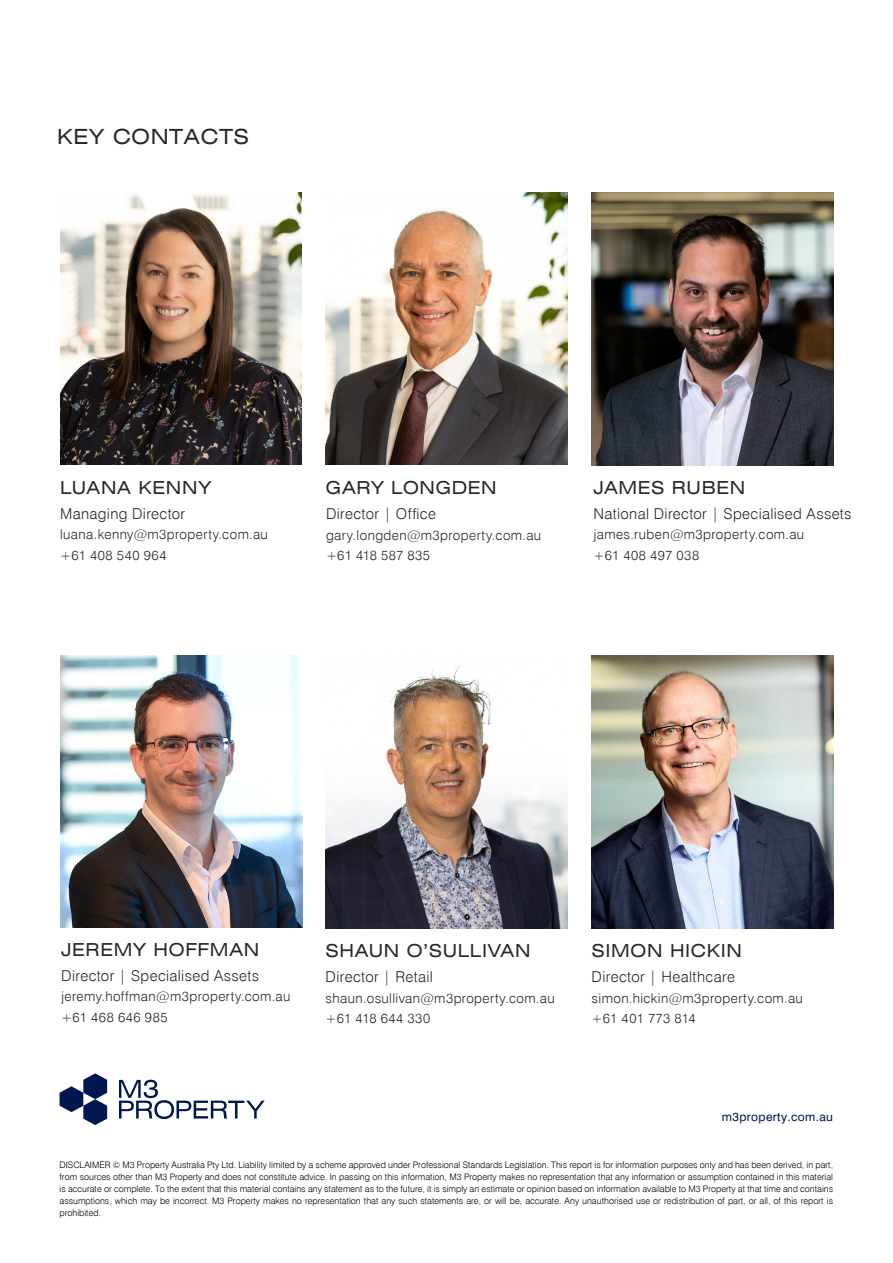
<style>
.page{position:relative;width:893px;height:1263px;background:#fff}
.page>*{position:absolute;margin:0;border:0;box-sizing:border-box;transform-origin:0 0}
.t1{font:expanded 21px "Swiss 721 BT";letter-spacing:.04em;color:#292829}
.t2{font:expanded 18px "Swiss 721 BT";letter-spacing:.035em;color:#292829}
.t3{font:300 15px "Swiss 721 BT";letter-spacing:.025em;color:#292829}
.t4{font:300 13.5px/20.4px "Swiss 721 BT";letter-spacing:.03em;color:#292829}
.t5{font:12px "Swiss 721 BT";letter-spacing:.03em;color:#00164e}
.t6{font:300 9px/12px "Swiss 721 BT";color:#000;text-align:justify}
</style>
<div class="page">
<svg style="left:60px;top:1073px;width:47px;height:52px"></svg>
<svg style="left:119px;top:1080px;width:146px;height:39px"></svg>
<img style="left:60px;top:192px;width:242px;height:272px">
<img style="left:326px;top:192px;width:242px;height:272px">
<img style="left:60px;top:655px;width:243px;height:272px">
<img style="left:591px;top:655px;width:243px;height:273px">
<img style="left:592px;top:192px;width:242px;height:273px">
<img style="left:326px;top:667px;width:241px;height:261px">
<h1 class="t1" style="left:57px;top:123px;width:194px">KEY CONTACTS</h1>
<h2 class="t2" style="left:60px;top:477px;width:153px">LUANA KENNY</h2>
<h3 class="t3" style="left:60px;top:504px;width:127px">Managing Director</h3>
<h3 class="t4" style="left:60px;top:524px;width:209px">luana.kenny@m3property.com.au +61 408 540 964</h3>
<h2 class="t2" style="left:326px;top:477px;width:172px">GARY LONGDEN</h2>
<h3 class="t3" style="left:326px;top:505px;width:112px">Director | Office</h3>
<h3 class="t4" style="left:326px;top:525px;width:217px">gary.longden@m3property.com.au +61 418 587 835</h3>
<h2 class="t2" style="left:593px;top:477px;width:153px">JAMES RUBEN</h2>
<h3 class="t3" style="left:593px;top:504px;width:260px">National Director | Specialised Assets</h3>
<h3 class="t4" style="left:593px;top:524px;width:212px">james.ruben@m3property.com.au +61 408 497 038</h3>
<h2 class="t2" style="left:61px;top:939px;width:200px">JEREMY HOFFMAN</h2>
<h3 class="t3" style="left:61px;top:966px;width:199px">Director | Specialised Assets</h3>
<h3 class="t4" style="left:61px;top:986px;width:231px">jeremy.hoffman@m3property.com.au +61 468 646 985</h3>
<h2 class="t2" style="left:326px;top:940px;width:206px">SHAUN O’SULLIVAN</h2>
<h3 class="t3" style="left:326px;top:968px;width:109px">Director | Retail</h3>
<h3 class="t4" style="left:326px;top:987px;width:231px">shaun.osullivan@m3property.com.au +61 418 644 330</h3>
<h2 class="t2" style="left:592px;top:940px;width:152px">SIMON HICKIN</h2>
<h3 class="t3" style="left:592px;top:968px;width:145px">Director | Healthcare</h3>
<h3 class="t4" style="left:592px;top:987px;width:213px">simon.hickin@m3property.com.au +61 401 773 814</h3>
<h3 class="t5" style="left:722px;top:1109px;width:113px">m3property.com.au</h3>
<p class="t6" style="left:60px;top:1158px;width:775px">DISCLAIMER © M3 Property Australia Pty Ltd. Liability limited by a scheme approved under Professional Standards Legislation. This report is for information purposes only and has been derived, in part, from sources other than M3 Property and does not constitute advice. In passing on this information, M3 Property makes no representation that any information or assumption contained in this material is accurate or complete. To the extent that this material contains any statement as to the future, it is simply an estimate or opinion based on information available to M3 Property at that time and contains assumptions, which may be incorrect. M3 Property makes no representation that any such statements are, or will be, accurate. Any unauthorised use or redistribution of part, or all, of this report is prohibited.</p>
</div>
